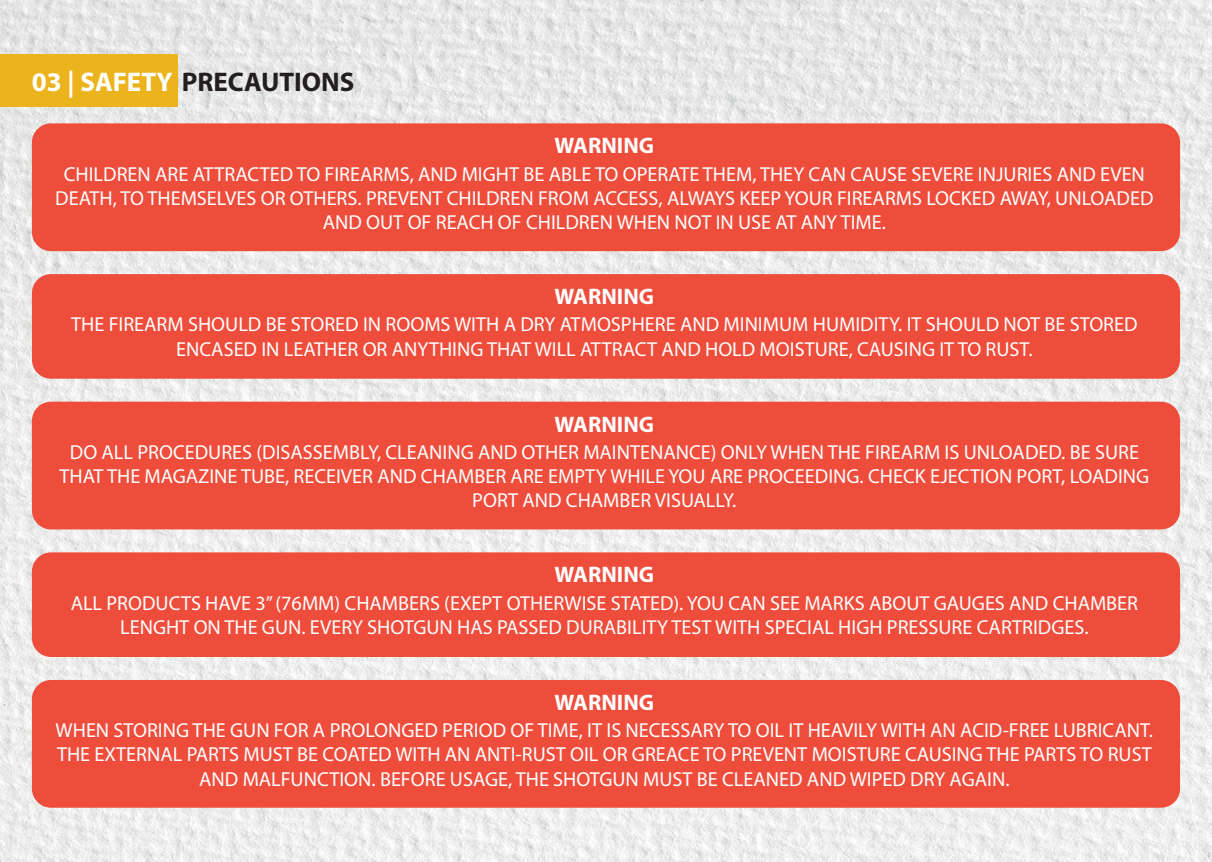
<style>
.page{position:relative;width:1212px;height:862px;background:#fff}
.page>*{position:absolute;margin:0;border:0;box-sizing:border-box;transform-origin:0 0}
.t1{font:700 27px "Myriad Pro";color:#231f20}
.t2{font:700 22.5px "Myriad Pro";color:#fff}
.t3{font:20.25px/24.3px "Myriad Pro";color:#fff;text-align:center}
.s1{color:#fff}
</style>
<div class="page">
<img style="left:0;top:0;width:1212px;height:861px">
<div style="left:0;top:54px;width:178px;height:53px;background:#ebb31c"></div>
<div style="left:32px;top:123px;width:1148px;height:128px;background:#ef4d3c;border-radius:19px"></div>
<div style="left:32px;top:274px;width:1148px;height:104px;background:#ef4d3c;border-radius:19px"></div>
<div style="left:32px;top:401px;width:1148px;height:128px;background:#ef4d3c;border-radius:19px"></div>
<div style="left:32px;top:552px;width:1148px;height:104px;background:#ef4d3c;border-radius:19px"></div>
<div style="left:32px;top:679px;width:1148px;height:128px;background:#ef4d3c;border-radius:19px"></div>
<h1 class="t1" style="left:32px;top:64px;width:324px"><span class="s1">03 | SAFETY</span> PRECAUTIONS</h1>
<p class="t2" style="left:554px;top:131px;width:101px">WARNING</p>
<p class="t3" style="left:55px;top:161px;width:1100px">CHILDREN ARE ATTRACTED TO FIREARMS, AND MIGHT BE ABLE TO OPERATE THEM, THEY CAN CAUSE SEVERE INJURIES AND EVEN<br>DEATH, TO THEMSELVES OR OTHERS. PREVENT CHILDREN FROM ACCESS, ALWAYS KEEP YOUR FIREARMS LOCKED AWAY, UNLOADED<br>AND OUT OF REACH OF CHILDREN WHEN NOT IN USE AT ANY TIME.</p>
<p class="t2" style="left:554px;top:282px;width:101px">WARNING</p>
<p class="t3" style="left:71px;top:312px;width:1068px">THE FIREARM SHOULD BE STORED IN ROOMS WITH A DRY ATMOSPHERE AND MINIMUM HUMIDITY. IT SHOULD NOT BE STORED<br>ENCASED IN LEATHER OR ANYTHING THAT WILL ATTRACT AND HOLD MOISTURE, CAUSING IT TO RUST.</p>
<p class="t2" style="left:554px;top:409px;width:101px">WARNING</p>
<p class="t3" style="left:59px;top:439px;width:1091px">DO ALL PROCEDURES (DISASSEMBLY, CLEANING AND OTHER MAINTENANCE) ONLY WHEN THE FIREARM IS UNLOADED. BE SURE<br>THAT THE MAGAZINE TUBE, RECEIVER AND CHAMBER ARE EMPTY WHILE YOU ARE PROCEEDING. CHECK EJECTION PORT, LOADING<br>PORT AND CHAMBER VISUALLY.</p>
<p class="t2" style="left:554px;top:559px;width:101px">WARNING</p>
<p class="t3" style="left:71px;top:590px;width:1069px">ALL PRODUCTS HAVE 3” (76MM) CHAMBERS (EXEPT OTHERWISE STATED). YOU CAN SEE MARKS ABOUT GAUGES AND CHAMBER<br>LENGHT ON THE GUN. EVERY SHOTGUN HAS PASSED DURABILITY TEST WITH SPECIAL HIGH PRESSURE CARTRIDGES.</p>
<p class="t2" style="left:554px;top:687px;width:101px">WARNING</p>
<p class="t3" style="left:56px;top:717px;width:1099px">WHEN STORING THE GUN FOR A PROLONGED PERIOD OF TIME, IT IS NECESSARY TO OIL IT HEAVILY WITH AN ACID-FREE LUBRICANT.<br>THE EXTERNAL PARTS MUST BE COATED WITH AN ANTI-RUST OIL OR GREACE TO PREVENT MOISTURE CAUSING THE PARTS TO RUST<br>AND MALFUNCTION. BEFORE USAGE, THE SHOTGUN MUST BE CLEANED AND WIPED DRY AGAIN.</p>
</div>
